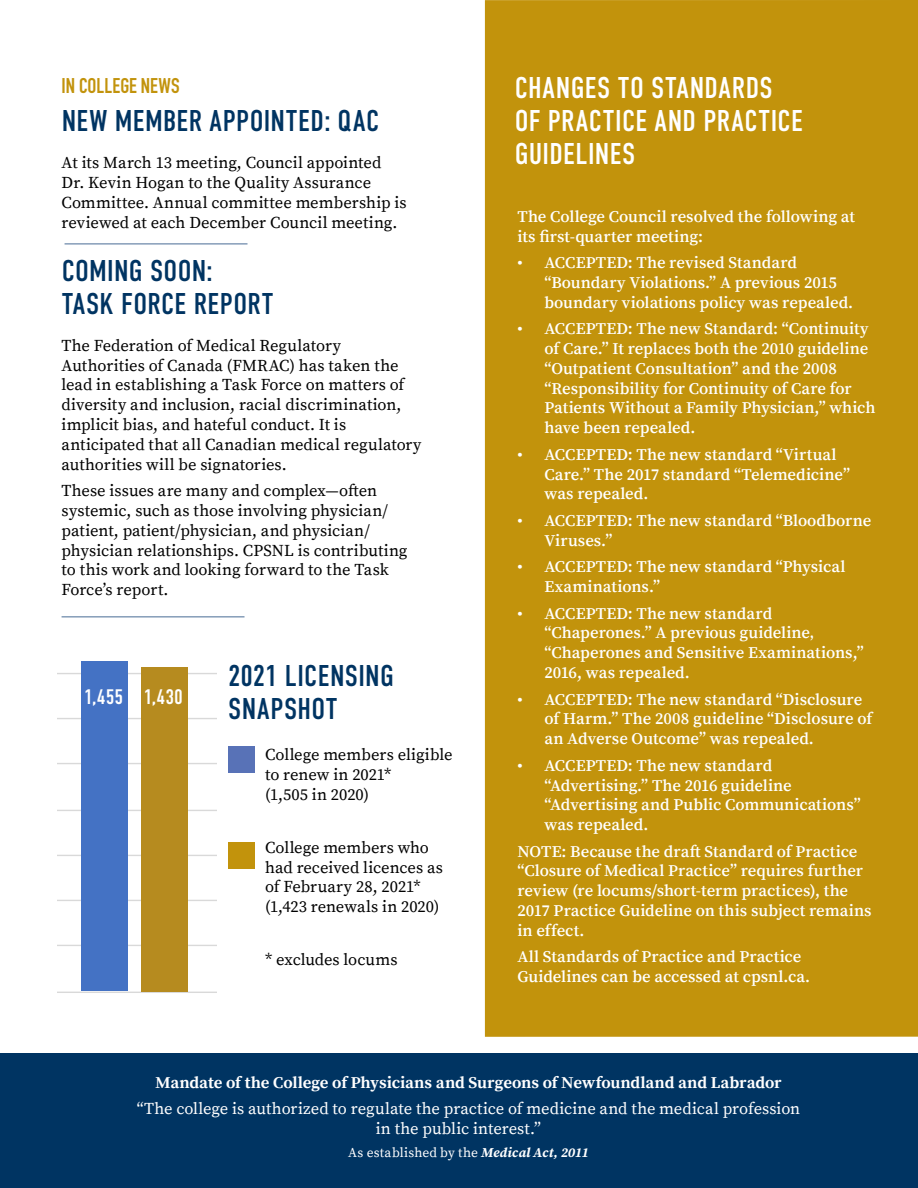
<style>
.page{position:relative;width:918px;height:1188px;background:#fff}
.page>*{position:absolute;margin:0;border:0;box-sizing:border-box;transform-origin:0 0}
.t1{font:30px/33px "DIN Condensed";letter-spacing:.01em;color:#003462}
.t2{font:30px/33px "DIN Condensed";letter-spacing:.015em;color:#fff}
.t3{font:700 21px "DIN Condensed";letter-spacing:.005em;color:#c2930c}
.t4{font:21px "DIN Condensed";letter-spacing:.005em;color:#fff}
.t5{font:600 16.5px/19.8px "Source Serif Pro";color:#fff}
.t6{font:16.5px/19.8px "Source Serif Pro";color:#000}
.t7{font:16.5px/19.8px "Source Serif Pro";color:#fff}
.t8{font:700 16.5px "Source Serif Pro";letter-spacing:-.005em;color:#fff}
.t9{font:13.5px "Source Serif Pro";letter-spacing:.015em;color:#fff}
.s1{font-weight:700;font-style:italic}
</style>
<div class="page">
<div style="left:0;top:1053px;width:918px;height:135px;background:#003462"></div>
<div style="left:485px;top:0;width:433px;height:1037px;background:#c2930c"></div>
<hr style="left:65px;top:244px;width:183px;height:1px;background:#486c95">
<hr style="left:62px;top:617px;width:183px;height:1px;background:#486c95">
<svg style="left:57px;top:661px;width:160px;height:332px"></svg>
<div style="left:228px;top:746px;width:27px;height:27px;background:#5872b7"></div>
<div style="left:228px;top:842px;width:27px;height:27px;background:#c2930c"></div>
<p class="t3" style="left:62px;top:71px;width:120px">IN COLLEGE NEWS</p>
<h1 class="t1" style="left:62px;top:105px;width:319px">NEW MEMBER APPOINTED: QAC</h1>
<p class="t6" style="left:62px;top:153px;width:347px">At its March 13 meeting, Council appointed Dr. Kevin Hogan to the Quality Assurance Committee. Annual committee membership is reviewed at each December Council meeting.</p>
<h1 class="t1" style="left:62px;top:255px;width:213px">COMING SOON:<br>TASK FORCE REPORT</h1>
<p class="t6" style="left:62px;top:336px;width:362px">The Federation of Medical Regulatory Authorities of Canada (FMRAC) has taken the lead in establishing a Task Force on matters of diversity and inclusion, racial discrimination, implicit bias, and hateful conduct. It is anticipated that all Canadian medical regulatory authorities will be signatories.</p>
<p class="t6" style="left:62px;top:481px;width:347px">These issues are many and complex—often systemic, such as those involving physician/ patient, patient/physician, and physician/ physician relationships. CPSNL is contributing to this work and looking forward to the Task Force’s report.</p>
<p class="t4" style="left:84px;top:685px;width:100px">1,455 1,430</p>
<h1 class="t1" style="left:228px;top:660px;width:167px">2021 LICENSING<br>SNAPSHOT</h1>
<p class="t6" style="left:265px;top:745px;width:189px">College members eligible to renew in 2021*<br>(1,505 in 2020)</p>
<p class="t6" style="left:265px;top:838px;width:179px">College members who had received licences as of February 28, 2021* (1,423 renewals in 2020)</p>
<p class="t6" style="left:265px;top:950px;width:134px">* excludes locums</p>
<h1 class="t2" style="left:515px;top:72px;width:290px">CHANGES TO STANDARDS<br>OF PRACTICE AND PRACTICE<br>GUIDELINES</h1>
<p class="t5" style="left:517px;top:207px;width:339px">The College Council resolved the following at its first-quarter meeting:</p>
<p class="t5" style="left:544px;top:253px;width:310px;text-indent:-27px">• ACCEPTED: The revised Standard “Boundary Violations.” A previous 2015 boundary violations policy was repealed.</p>
<p class="t5" style="left:544px;top:320px;width:333px;text-indent:-27px">• ACCEPTED: The new Standard: “Continuity of Care.” It replaces both the 2010 guideline “Outpatient Consultation” and the 2008 “Responsibility for Continuity of Care for Patients Without a Family Physician,” which have been repealed.</p>
<p class="t5" style="left:544px;top:445px;width:307px;text-indent:-27px">• ACCEPTED: The new standard “Virtual<br>Care.” The 2017 standard “Telemedicine” was repealed.</p>
<p class="t5" style="left:544px;top:511px;width:328px;text-indent:-27px">• ACCEPTED: The new standard “Bloodborne<br>Viruses.”</p>
<p class="t5" style="left:544px;top:558px;width:303px;text-indent:-27px">• ACCEPTED: The new standard “Physical<br>Examinations.”</p>
<p class="t5" style="left:544px;top:604px;width:321px;text-indent:-27px">• ACCEPTED: The new standard “Chaperones.” A previous guideline‚ “Chaperones and Sensitive Examinations,”<br>2016, was repealed.</p>
<p class="t5" style="left:544px;top:690px;width:329px;text-indent:-27px">• ACCEPTED: The new standard “Disclosure of Harm.” The 2008 guideline “Disclosure of an Adverse Outcome” was repealed.</p>
<p class="t5" style="left:544px;top:756px;width:318px;text-indent:-27px">• ACCEPTED: The new standard “Advertising.” The 2016 guideline “Advertising and Public Communications” was repealed.</p>
<p class="t5" style="left:517px;top:842px;width:356px">NOTE: Because the draft Standard of Practice “Closure of Medical Practice” requires further review (re locums/short-term practices), the 2017 Practice Guideline on this subject remains in effect.</p>
<p class="t5" style="left:517px;top:948px;width:294px">All Standards of Practice and Practice<br>Guidelines can be accessed at cpsnl.ca.</p>
<p class="t8" style="left:155px;top:1072px;width:628px">Mandate of the College of Physicians and Surgeons of Newfoundland and Labrador</p>
<p class="t7" style="left:376px;top:1099px;width:426px;text-indent:-239px">“The college is authorized to regulate the practice of medicine and the medical profession in the public interest.”</p>
<p class="t9" style="left:348px;top:1145px;width:242px">As established by the <span class="s1">Medical Act, 2011</span></p>
</div>
